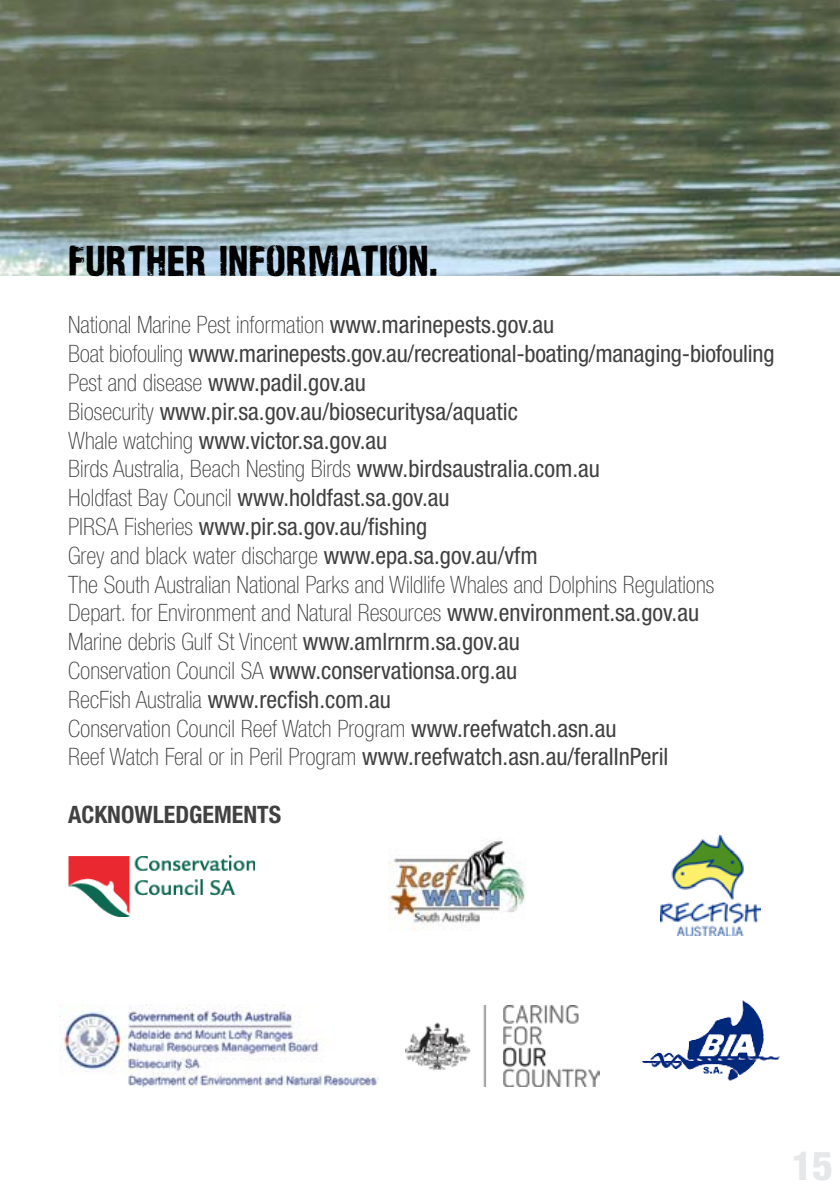
<style>
.page{position:relative;width:840px;height:1191px;background:#fff}
.page>*{position:absolute;margin:0;border:0;box-sizing:border-box;transform-origin:0 0}
.t1{font:40px "Nidex";color:#000}
.t2{font:800 condensed 40px "Helvetica Neue";color:#e6e7e8}
.t3{font:100 condensed 24px/28.8px "Helvetica Neue";color:#414142}
.t4{font:700 condensed 24px "Helvetica Neue";color:#414142}
.s1{font-weight:400}
</style>
<div class="page">
<img style="left:68px;top:855px;width:186px;height:61px">
<img style="left:660px;top:836px;width:100px;height:99px">
<img style="left:642px;top:1000px;width:137px;height:81px">
<img style="left:388px;top:839px;width:138px;height:91px">
<img style="left:61px;top:1004px;width:318px;height:83px">
<img style="left:405px;top:1005px;width:194px;height:81px">
<img style="left:0;top:0;width:839px;height:276px">
<h1 class="t1" style="left:68px;top:237px;width:372px">FURTHER INFORMATION.</h1>
<p class="t3" style="left:68px;top:310px;width:707px">National Marine Pest information <span class="s1">www.marinepests.gov.au<br></span>Boat biofouling <span class="s1">www.marinepests.gov.au/recreational-boating/managing-biofouling </span>Pest and disease <span class="s1">www.padil.gov.au<br></span>Biosecurity <span class="s1">www.pir.sa.gov.au/biosecuritysa/aquatic<br></span>Whale watching <span class="s1">www.victor.sa.gov.au<br></span>Birds Australia, Beach Nesting Birds <span class="s1">www.birdsaustralia.com.au<br></span>Holdfast Bay Council <span class="s1">www.holdfast.sa.gov.au<br></span>PIRSA Fisheries <span class="s1">www.pir.sa.gov.au/fishing<br></span>Grey and black water discharge <span class="s1">www.epa.sa.gov.au/vfm<br></span>The South Australian National Parks and Wildlife Whales and Dolphins Regulations Depart. for Environment and Natural Resources <span class="s1">www.environment.sa.gov.au<br></span>Marine debris Gulf St Vincent <span class="s1">www.amlrnrm.sa.gov.au<br></span>Conservation Council SA <span class="s1">www.conservationsa.org.au<br></span>RecFish Australia <span class="s1">www.recfish.com.au<br></span>Conservation Council Reef Watch Program <span class="s1">www.reefwatch.asn.au<br></span>Reef Watch Feral or in Peril Program <span class="s1">www.reefwatch.asn.au/feralInPeril</span></p>
<p class="t4" style="left:68px;top:800px;width:98px">ACKNOWLEDGE</p>
<p class="t4" style="left:214px;top:800px;width:69px">MENTS</p>
<h1 class="t2" style="left:791px;top:1141px;width:43px">15</h1>
</div>
